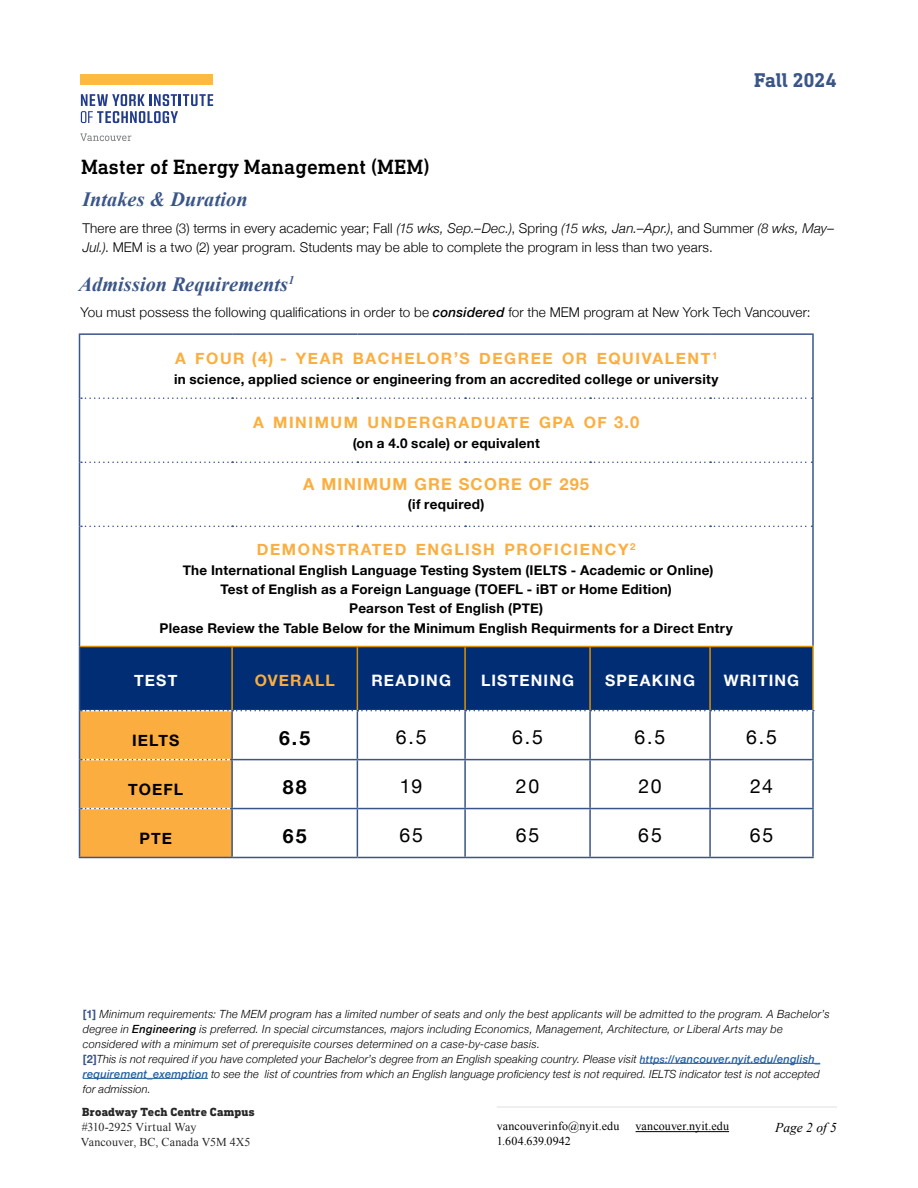
<style>
.page{position:relative;width:918px;height:1188px;background:#fff}
.page>*{position:absolute;margin:0;border:0;box-sizing:border-box;transform-origin:0 0}
.t1{font:500 21px "DIN Next Slab Pro";color:#000}
.t2{font:italic 700 20.25px "Times New Roman";color:#3a5588}
.t3{font:700 20.25px "DIN Next Slab Pro";letter-spacing:-.015em;color:#3a5588}
.t4{font:19.5px "Helvetica Neue";letter-spacing:.09em;color:#000}
.t5{font:700 19.5px "Helvetica Neue";color:#000}
.t6{font:700 16.5px "Helvetica Neue";letter-spacing:.07em;color:#fbae3f}
.t7{font:700 15.75px "Helvetica Neue";letter-spacing:.1em;color:#fbae3f}
.t8{font:700 15.75px "Helvetica Neue";letter-spacing:.075em;color:#fff}
.t9{font:700 15.75px "Helvetica Neue";letter-spacing:.07em;color:#000}
.t10{font:700 15.75px "Helvetica Neue";letter-spacing:.075em;color:#fbae3f}
.t11{font:700 13.5px/19.5px "Helvetica Neue";letter-spacing:.02em;color:#000;text-align:center}
.t12{font:300 13.5px/19.5px "Helvetica Neue";letter-spacing:.01em;color:#000}
.t13{font:italic 13.5px "Times New Roman";color:#000}
.t14{font:12px/15px "Times New Roman";letter-spacing:.01em;color:#000}
.t15{font:800 12px "DIN Next Slab Pro";letter-spacing:.015em;color:#000}
.t16{font:italic 300 11.25px/15px "Helvetica Neue";letter-spacing:.025em;color:#000}
.s1{font-style:italic}
.s2{font-weight:500;font-style:italic}
.s3{font-size:16.5px}
.s4{font-weight:700;font-style:normal;color:#3a5588}
.s5{font-weight:500}
.s6{font-weight:500;font-size:10.5px;color:#215e9e}
.s7{font-weight:500;color:#215e9e}
</style>
<div class="page">
<hr style="left:497px;top:1106px;width:340px;height:2px;background:#ebebec">
<svg style="left:80px;top:133px;width:51px;height:8px"></svg>
<div style="left:81px;top:75px;width:132px;height:10px;background:#fdb940"></div>
<svg style="left:81px;top:94px;width:132px;height:29px"></svg>
<hr style="left:636px;top:1131px;width:93px;height:1px;background:#000">
<hr style="left:640px;top:1063px;width:35px;height:1px;background:#215e9e">
<hr style="left:675px;top:1063px;width:145px;height:1px;background:#215e9e">
<hr style="left:83px;top:1078px;width:125px;height:1px;background:#215e9e">
<svg style="left:80px;top:335px;width:732px;height:311px"></svg>
<div style="left:80px;top:647px;width:732px;height:63px;background:#002d74"></div>
<svg style="left:81px;top:397px;width:731px;height:2px"></svg>
<svg style="left:81px;top:462px;width:731px;height:1px"></svg>
<svg style="left:81px;top:526px;width:731px;height:1px"></svg>
<svg style="left:80px;top:710px;width:734px;height:147px"></svg>
<hr style="left:79px;top:335px;width:1px;height:63px;background:#3a5588">
<hr style="left:812px;top:335px;width:2px;height:63px;background:#3a5588">
<hr style="left:79px;top:398px;width:1px;height:64px;background:#3a5588">
<hr style="left:812px;top:398px;width:2px;height:64px;background:#3a5588">
<hr style="left:79px;top:462px;width:1px;height:64px;background:#3a5588">
<hr style="left:812px;top:462px;width:2px;height:64px;background:#3a5588">
<hr style="left:79px;top:526px;width:1px;height:121px;background:#3a5588">
<hr style="left:812px;top:526px;width:2px;height:120px;background:#3a5588">
<hr style="left:79px;top:647px;width:1px;height:64px;background:#3a5588">
<hr style="left:79px;top:711px;width:1px;height:49px;background:#3a5588">
<hr style="left:79px;top:760px;width:1px;height:49px;background:#3a5588">
<hr style="left:231px;top:759px;width:126px;height:1px;background:#3a5588">
<hr style="left:357px;top:759px;width:108px;height:1px;background:#3a5588">
<hr style="left:465px;top:759px;width:125px;height:1px;background:#3a5588">
<hr style="left:590px;top:759px;width:120px;height:1px;background:#3a5588">
<hr style="left:710px;top:759px;width:104px;height:1px;background:#3a5588">
<hr style="left:79px;top:809px;width:1px;height:48px;background:#3a5588">
<hr style="left:231px;top:808px;width:126px;height:1px;background:#3a5588">
<hr style="left:357px;top:808px;width:108px;height:1px;background:#3a5588">
<hr style="left:465px;top:808px;width:125px;height:1px;background:#3a5588">
<hr style="left:590px;top:808px;width:120px;height:1px;background:#3a5588">
<hr style="left:710px;top:808px;width:104px;height:1px;background:#3a5588">
<hr style="left:79px;top:857px;width:153px;height:1px;background:#3a5588">
<hr style="left:232px;top:857px;width:125px;height:1px;background:#3a5588">
<hr style="left:357px;top:857px;width:108px;height:1px;background:#3a5588">
<hr style="left:465px;top:857px;width:125px;height:1px;background:#3a5588">
<hr style="left:590px;top:857px;width:120px;height:1px;background:#3a5588">
<hr style="left:710px;top:857px;width:104px;height:1px;background:#3a5588">
<hr style="left:79px;top:333px;width:153px;height:2px;background:#3a5588">
<hr style="left:232px;top:333px;width:125px;height:2px;background:#3a5588">
<hr style="left:357px;top:333px;width:108px;height:2px;background:#3a5588">
<hr style="left:465px;top:333px;width:125px;height:2px;background:#3a5588">
<hr style="left:590px;top:333px;width:120px;height:2px;background:#3a5588">
<hr style="left:710px;top:333px;width:104px;height:2px;background:#3a5588">
<hr style="left:80px;top:646px;width:152px;height:1px;background:#dc9200">
<hr style="left:231px;top:647px;width:2px;height:63px;background:#dc9200">
<hr style="left:357px;top:647px;width:1px;height:63px;background:#dc9200">
<hr style="left:464px;top:647px;width:2px;height:63px;background:#dc9200">
<hr style="left:589px;top:647px;width:2px;height:63px;background:#dc9200">
<hr style="left:709px;top:647px;width:2px;height:63px;background:#dc9200">
<hr style="left:812px;top:647px;width:2px;height:63px;background:#dc9200">
<hr style="left:232px;top:646px;width:125px;height:1px;background:#dc9200">
<hr style="left:357px;top:646px;width:108px;height:1px;background:#dc9200">
<hr style="left:465px;top:646px;width:125px;height:1px;background:#dc9200">
<hr style="left:590px;top:646px;width:120px;height:1px;background:#dc9200">
<hr style="left:710px;top:646px;width:104px;height:1px;background:#dc9200">
<h1 class="t1" style="left:81px;top:154px;width:350px">Master of Energy Management (MEM)</h1>
<h2 class="t3" style="left:754px;top:68px;width:84px">Fall 2024</h2>
<h2 class="t2" style="left:83px;top:185px;width:166px">Intakes &amp; Duration</h2>
<p class="t12" style="left:82px;top:217px;width:753px">There are three (3) terms in every academic year; Fall <span class="s1">(15 wks, Sep.–Dec.)</span>, Spring <span class="s1">(15 wks, Jan.–Apr.)</span>, and Summer <span class="s1">(8 wks, May–<br>Jul.)</span>. MEM is a two (2) year program. Students may be able to complete the program in less than two years.</p>
<h2 class="t2" style="left:79px;top:270px;width:217px">Admission Requirements<sup>1</sup></h2>
<p class="t12" style="left:81px;top:302px;width:732px">You must possess the following qualifications in order to be <span class="s2">considered</span> for the MEM program at New York Tech Vancouver:</p>
<h3 class="t7" style="left:175px;top:346px;width:544px">A FOUR <span class="s3">(4) -</span> YEAR BACHELOR<span class="s3">’</span>S DEGREE OR EQUIVALENT<sup>1</sup></h3>
<p class="t11" style="left:174px;top:369px;width:546px">in science, applied science or engineering from an accredited college or university</p>
<h3 class="t7" style="left:253px;top:410px;width:388px">A MINIMUM UNDERGRADUATE GPA OF <span class="s3">3.0</span></h3>
<p class="t11" style="left:353px;top:433px;width:189px">(on a 4.0 scale) or equivalent</p>
<h3 class="t6" style="left:303px;top:471px;width:287px">A MINIMUM GRE SCORE OF 295</h3>
<p class="t11" style="left:408px;top:495px;width:78px">(if required)</p>
<h3 class="t7" style="left:257px;top:537px;width:380px">DEMONSTRATED ENGLISH PROFICIENCY<sup>2</sup></h3>
<p class="t11" style="left:160px;top:560px;width:575px">The International English Language Testing System (IELTS - Academic or Online)<br>Test of English as a Foreign Language (TOEFL - iBT or Home Edition)<br>Pearson Test of English (PTE)<br>Please Review the Table Below for the Minimum English Requirments for a Direct Entry</p>
<h3 class="t8" style="left:134px;top:668px;width:45px">TEST</h3>
<h3 class="t10" style="left:255px;top:668px;width:82px">OVERALL</h3>
<h3 class="t8" style="left:371px;top:668px;width:81px">READING</h3>
<h3 class="t8" style="left:481px;top:668px;width:95px">LISTENING</h3>
<h3 class="t8" style="left:605px;top:668px;width:91px">SPEAKING</h3>
<h3 class="t8" style="left:724px;top:668px;width:77px">WRITING</h3>
<h3 class="t9" style="left:132px;top:728px;width:49px">IELTS</h3>
<h3 class="t5" style="left:279px;top:722px;width:33px">6.5</h3>
<h3 class="t4" style="left:396px;top:723px;width:32px">6.5</h3>
<h3 class="t4" style="left:512px;top:723px;width:32px">6.5</h3>
<h3 class="t4" style="left:635px;top:723px;width:32px">6.5</h3>
<h3 class="t4" style="left:746px;top:723px;width:32px">6.5</h3>
<h3 class="t9" style="left:128px;top:777px;width:56px">TOEFL</h3>
<h3 class="t5" style="left:283px;top:771px;width:26px">88</h3>
<h3 class="t4" style="left:400px;top:772px;width:24px">19</h3>
<h3 class="t4" style="left:516px;top:772px;width:25px">20</h3>
<h3 class="t4" style="left:638px;top:772px;width:25px">20</h3>
<h3 class="t4" style="left:750px;top:772px;width:24px">24</h3>
<h3 class="t9" style="left:139px;top:826px;width:34px">PTE</h3>
<h3 class="t5" style="left:283px;top:820px;width:25px">65</h3>
<h3 class="t4" style="left:399px;top:821px;width:25px">65</h3>
<h3 class="t4" style="left:516px;top:821px;width:25px">65</h3>
<h3 class="t4" style="left:638px;top:821px;width:25px">65</h3>
<h3 class="t4" style="left:750px;top:821px;width:25px">65</h3>
<p class="t16" style="left:83px;top:1005px;width:748px"><span class="s4">[1]</span> Minimum requirements: The MEM program has a limited number of seats and only the best applicants will be admitted to the program. A Bachelor’s degree in <span class="s5">Engineering</span> is preferred. In special circumstances, majors including Economics, Management, Architecture, or Liberal Arts may be considered with a minimum set of prerequisite courses determined on a case-by-case basis.<br><span class="s4">[2]</span>This is not required if you have completed your Bachelor’s degree from an English speaking country. Please visit <span class="s6">https://</span><span class="s7">vancouver.nyit.edu/english_ requirement_exemption</span> to see the list of countries from which an English language proficiency test is not required. IELTS indicator test is not accepted for admission.</p>
<p class="t15" style="left:82px;top:1105px;width:174px">Broadway Tech Centre Campus</p>
<p class="t14" style="left:81px;top:1119px;width:171px">#310-2925 Virtual Way<br>Vancouver, BC, Canada V5M 4X5</p>
<p class="t14" style="left:497px;top:1119px;width:124px">vancouverinfo@nyit.edu<br>1.604.639.0942</p>
<p class="t14" style="left:636px;top:1119px;width:95px">vancouver.nyit.edu</p>
<p class="t13" style="left:775px;top:1118px;width:63px">Page 2 of 5</p>
</div>
